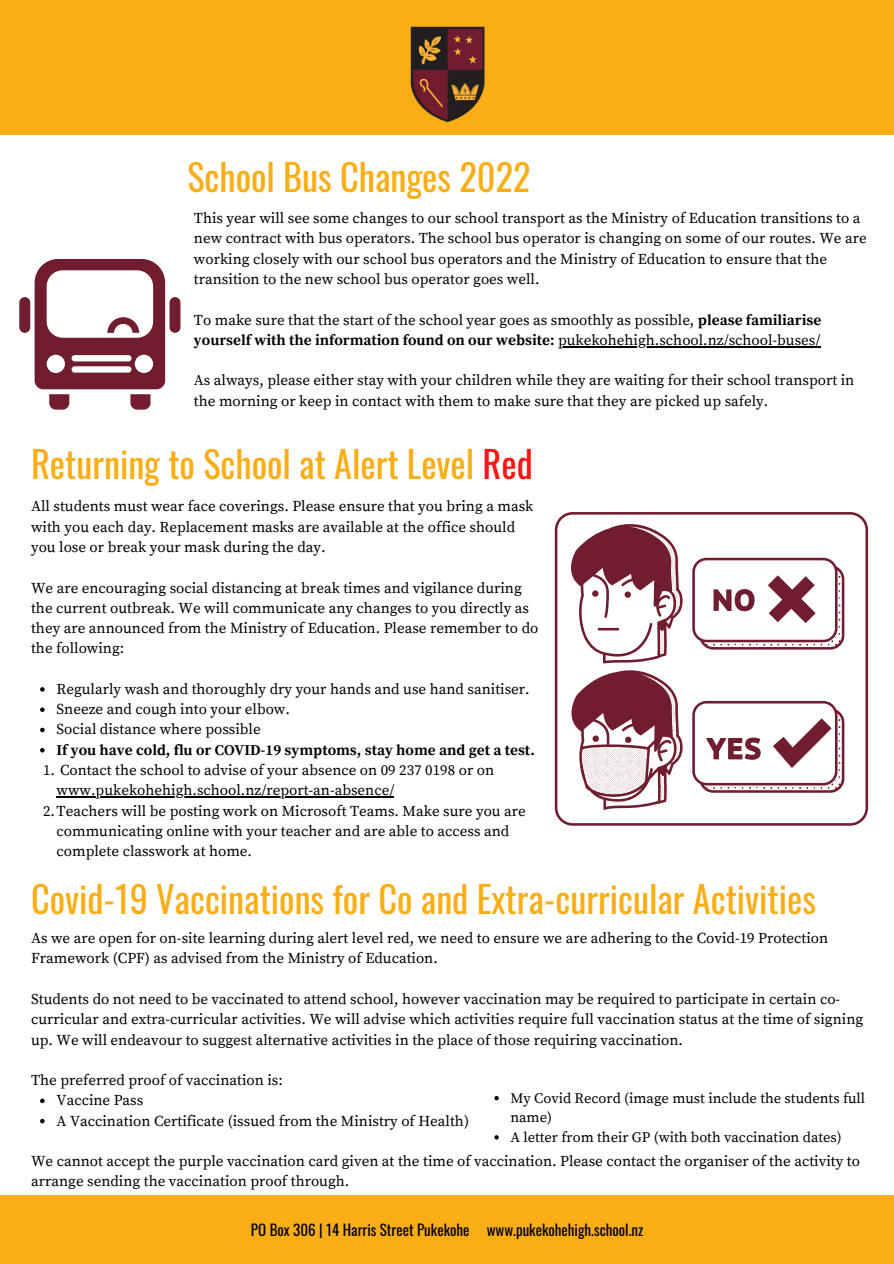
<style>
.page{position:relative;width:894px;height:1264px;background:#fff}
.page>*{position:absolute;margin:0;border:0;box-sizing:border-box;transform-origin:0 0}
.t1{font:36.3px "Oswald";color:#faad15}
.t2{font:15px/20.2px "Source Serif Pro";color:#000}
.t3{font:15px "Oswald";color:#000}
.t4{font:700 15px "Source Serif Pro";color:#000}
.t5{font:14.55px/19.6px "Source Serif Pro";color:#000}
.s1{font-weight:700}
.s2{color:#ff1515}
</style>
<div class="page">
<div style="left:0;top:1195px;width:893px;height:68px;background:#faad15"></div>
<div style="left:0;top:0;width:893px;height:134px;background:#faad15"></div>
<img style="left:410px;top:26px;width:75px;height:96px">
<svg style="left:554px;top:512px;width:313px;height:314px"></svg>
<svg style="left:35px;top:259px;width:130px;height:150px"></svg>
<div style="left:19px;top:297px;width:11px;height:36px;background:#701d2f;border-radius:5px"></div>
<div style="left:169px;top:297px;width:11px;height:36px;background:#701d2f;border-radius:5px"></div>
<hr style="left:558px;top:346px;width:262px;height:1px;background:#000">
<svg style="left:40px;top:687px;width:5px;height:4px"></svg>
<svg style="left:40px;top:707px;width:5px;height:5px"></svg>
<svg style="left:40px;top:727px;width:5px;height:5px"></svg>
<svg style="left:40px;top:748px;width:5px;height:4px"></svg>
<hr style="left:57px;top:796px;width:337px;height:1px;background:#000">
<svg style="left:40px;top:1098px;width:5px;height:5px"></svg>
<svg style="left:40px;top:1118px;width:5px;height:5px"></svg>
<svg style="left:494px;top:1096px;width:4px;height:4px"></svg>
<svg style="left:494px;top:1135px;width:4px;height:4px"></svg>
<h1 class="t1" style="left:187px;top:145px;width:344px">School Bus Changes 2022</h1>
<p class="t2" style="left:194px;top:209px;width:674px">This year will see some changes to our school transport as the Ministry of Education transitions to a new contract with bus operators. The school bus operator is changing on some of our routes. We are working closely with our school bus operators and the Ministry of Education to ensure that the transition to the new school bus operator goes well.</p>
<p class="t2" style="left:194px;top:310px;width:628px">To make sure that the start of the school year goes as smoothly as possible, <span class="s1">please familiarise yourself with the information found on our website:</span> pukekohehigh.school.nz/school-buses/</p>
<p class="t2" style="left:194px;top:371px;width:661px">As always, please either stay with your children while they are waiting for their school transport in the morning or keep in contact with them to make sure that they are picked up safely.</p>
<h1 class="t1" style="left:31px;top:432px;width:503px">Returning to School at Alert Level <span class="s2">Red</span></h1>
<p class="t2" style="left:31px;top:497px;width:503px">All students must wear face coverings. Please ensure that you bring a mask with you each day. Replacement masks are available at the office should you lose or break your mask during the day.</p>
<p class="t2" style="left:31px;top:578px;width:508px">We are encouraging social distancing at break times and vigilance during the current outbreak. We will communicate any changes to you directly as they are announced from the Ministry of Education. Please remember to do the following:</p>
<p class="t2" style="left:57px;top:679px;width:474px">Regularly wash and thoroughly dry your hands and use hand sanitiser.<br>Sneeze and cough into your elbow.<br>Social distance where possible</p>
<p class="t4" style="left:57px;top:741px;width:479px">If you have cold, flu or COVID-19 symptoms, stay home and get a test.</p>
<p class="t2" style="left:43px;top:760px;width:452px">1. Contact the school to advise of your absence on 09 237 0198 or on</p>
<p class="t2" style="left:57px;top:780px;width:339px">www.pukekohehigh.school.nz/report-an-absence/</p>
<p class="t2" style="left:43px;top:801px;width:484px">2.Teachers will be posting work on Microsoft Teams. Make sure you are</p>
<p class="t2" style="left:57px;top:821px;width:454px">communicating online with your teacher and are able to access and</p>
<p class="t2" style="left:57px;top:841px;width:197px">complete classwork at home.</p>
<h1 class="t1" style="left:31px;top:866px;width:786px">Covid-19 Vaccinations for Co and Extra-curricular Activities</h1>
<p class="t2" style="left:31px;top:928px;width:798px">As we are open for on-site learning during alert level red, we need to ensure we are adhering to the Covid-19 Protection<br>Framework (CPF) as advised from the Ministry of Education.</p>
<p class="t2" style="left:31px;top:989px;width:833px">Students do not need to be vaccinated to attend school, however vaccination may be required to participate in certain co&shy;curricular and extra-curricular activities. We will advise which activities require full vaccination status at the time of signing up. We will endeavour to suggest alternative activities in the place of those requiring vaccination.</p>
<p class="t2" style="left:31px;top:1070px;width:253px">The preferred proof of vaccination is:</p>
<p class="t2" style="left:57px;top:1090px;width:414px">Vaccine Pass<br>A Vaccination Certificate (issued from the Ministry of Health)</p>
<p class="t5" style="left:510px;top:1088px;width:356px">My Covid Record (image must include the students full name)<br>A letter from their GP (with both vaccination dates)</p>
<p class="t2" style="left:31px;top:1151px;width:830px">We cannot accept the purple vaccination card given at the time of vaccination. Please contact the organiser of the activity to arrange sending the vaccination proof through.</p>
<p class="t3" style="left:251px;top:1216px;width:394px">PO Box 306 | 14 Harris Street Pukekohe www.pukekohehigh.school.nz</p>
</div>
